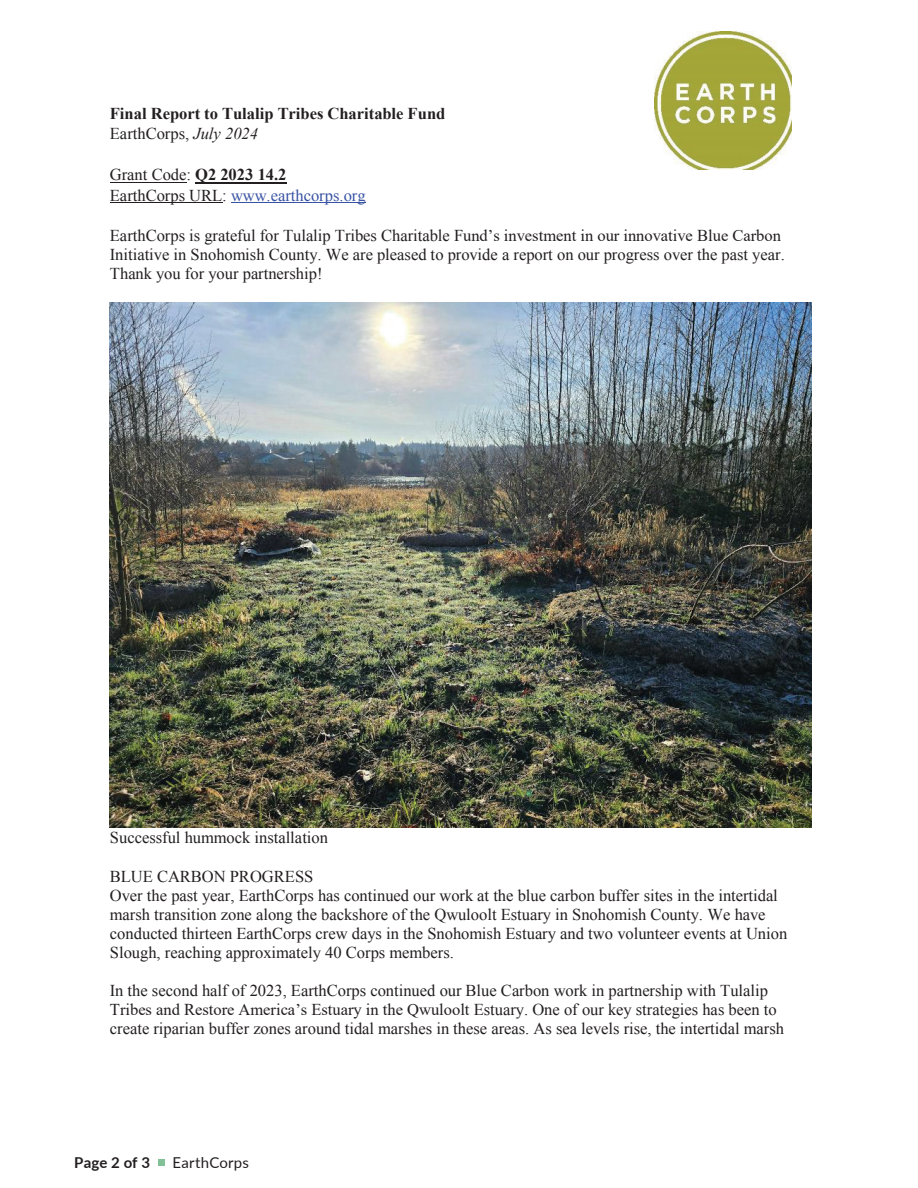
<style>
.page{position:relative;width:918px;height:1188px;background:#fff}
.page>*{position:absolute;margin:0;border:0;box-sizing:border-box;transform-origin:0 0}
.t1{font:16.5px/19px "Times New Roman";color:#231f20}
.t2{font:700 16.5px/20.1px "Times New Roman";color:#231f20}
.t3{font:15px "Lato";letter-spacing:.015em;color:#231f20}
.t4{font:700 15px "Lato";letter-spacing:.005em;color:#231f20}
.s1{font-weight:400}
.s2{font-weight:400;font-style:italic}
.s3{font-weight:700}
.s4{color:#3853a3}
</style>
<div class="page">
<hr style="left:110px;top:182px;width:77px;height:1px;background:#231f20">
<hr style="left:195px;top:182px;width:91px;height:1px;background:#231f20">
<hr style="left:110px;top:202px;width:112px;height:1px;background:#231f20">
<hr style="left:231px;top:202px;width:135px;height:1px;background:#3853a3">
<img style="left:110px;top:302px;width:702px;height:526px">
<img style="left:654px;top:32px;width:138px;height:137px">
<div style="left:158px;top:1159px;width:7px;height:7px;background:#82c198"></div>
<p class="t2" style="left:110px;top:103px;width:337px">Final Report to Tulalip Tribes Charitable Fund<br><span class="s1">EarthCorps,</span> <span class="s2">July 2024</span></p>
<p class="t1" style="left:110px;top:164px;width:257px;line-height:20.5px">Grant Code: <span class="s3">Q2 2023 14.2<br></span>EarthCorps URL: <span class="s4">www.earthcorps.org</span></p>
<p class="t1" style="left:110px;top:226px;width:676px">EarthCorps is grateful for Tulalip Tribes Charitable Fund’s investment in our innovative Blue Carbon<br>Initiative in Snohomish County. We are pleased to provide a report on our progress over the past year.<br>Thank you for your partnership!</p>
<p class="t1" style="left:110px;top:827px;width:220px">Successful hummock installation</p>
<p class="t1" style="left:110px;top:866px;width:679px">BLUE CARBON PROGRESS<br>Over the past year, EarthCorps has continued our work at the blue carbon buffer sites in the intertidal marsh transition zone along the backshore of the Qwuloolt Estuary in Snohomish County. We have conducted thirteen EarthCorps crew days in the Snohomish Estuary and two volunteer events at Union Slough, reaching approximately 40 Corps members.</p>
<p class="t1" style="left:110px;top:980px;width:676px">In the second half of 2023, EarthCorps continued our Blue Carbon work in partnership with Tulalip<br>Tribes and Restore America’s Estuary in the Qwuloolt Estuary. One of our key strategies has been to create riparian buffer zones around tidal marshes in these areas. As sea levels rise, the intertidal marsh</p>
<p class="t4" style="left:74px;top:1151px;width:77px">Page 2 of 3</p>
<p class="t3" style="left:173px;top:1152px;width:78px">EarthCorps</p>
</div>
